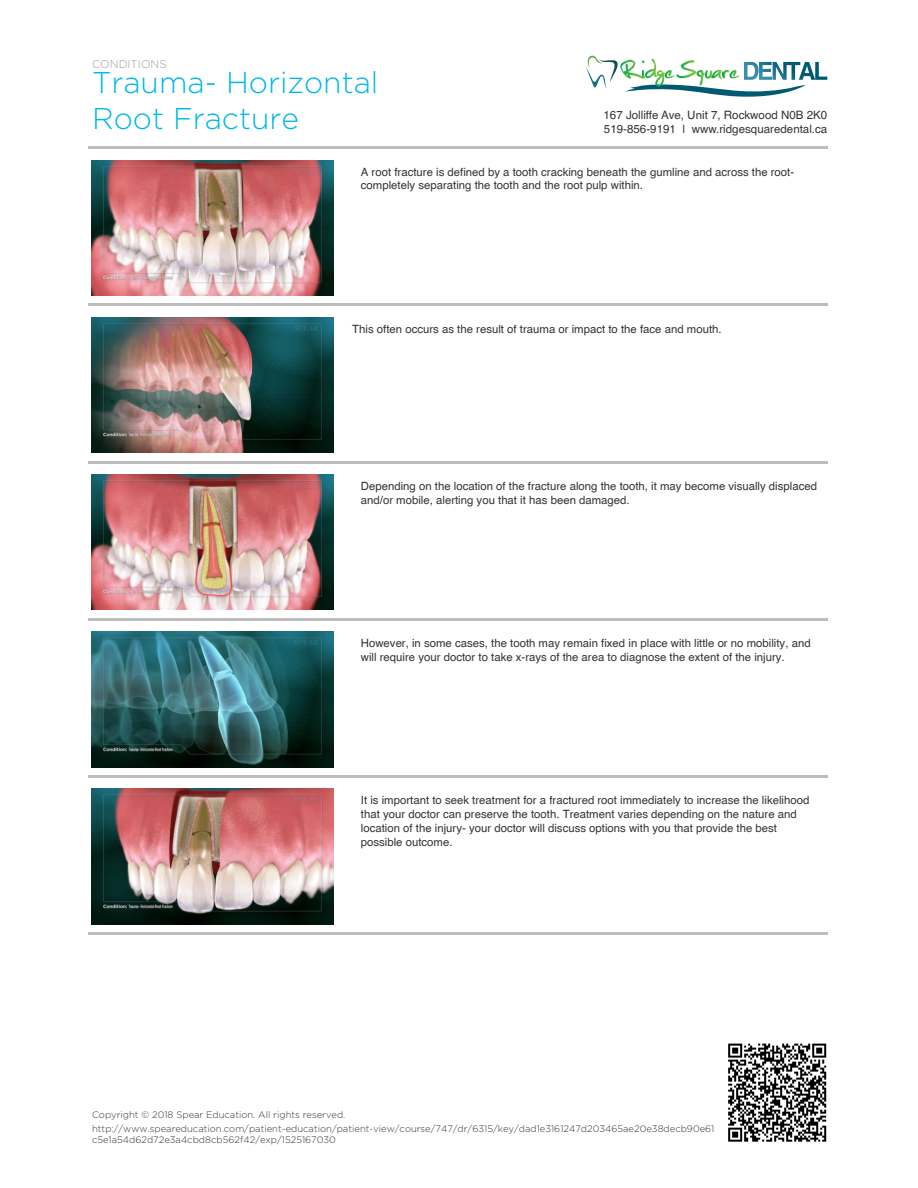
<style>
.page{position:relative;width:918px;height:1188px;background:#fff}
.page>*{position:absolute;margin:0;border:0;box-sizing:border-box;transform-origin:0 0}
.t1{font:300 30px/36px "Gotham HTF";color:#00b9e4}
.t2{font:11.55px/14px "Helvetica";color:#333}
.t3{font:11.4px/14px "Helvetica";color:#333}
.t4{font:300 11.25px "Gotham HTF";color:#9c9c9c}
.t5{font:300 9.45px/11.4px "Gotham HTF";color:#333}
</style>
<div class="page">
<svg style="left:728px;top:1043px;width:99px;height:99px"></svg>
<svg style="left:728px;top:1044px;width:98px;height:98px"></svg>
<hr style="left:89px;top:147px;width:739px;height:2px;background:#bdbdbd">
<img style="left:92px;top:160px;width:242px;height:136px">
<hr style="left:89px;top:304px;width:739px;height:2px;background:#bdbdbd">
<img style="left:92px;top:317px;width:242px;height:136px">
<hr style="left:89px;top:461px;width:739px;height:2px;background:#bdbdbd">
<img style="left:92px;top:475px;width:242px;height:135px">
<hr style="left:89px;top:618px;width:739px;height:2px;background:#bdbdbd">
<img style="left:92px;top:632px;width:242px;height:135px">
<hr style="left:89px;top:775px;width:739px;height:3px;background:#bdbdbd">
<img style="left:92px;top:789px;width:242px;height:135px">
<hr style="left:89px;top:933px;width:739px;height:2px;background:#bdbdbd">
<svg style="left:586px;top:55px;width:241px;height:42px"></svg>
<p class="t4" style="left:92px;top:58px;width:76px">CONDITIONS</p>
<h1 class="t1" style="left:92px;top:64px;width:288px">Trauma- Horizontal<br>Root Fracture</h1>
<p class="t2" style="left:604px;top:108px;width:225px">167 Jolliffe Ave, Unit 7, Rockwood N0B 2K0<br>519-856-9191 | www.ridgesquaredental.ca</p>
<p class="t3" style="left:361px;top:164px;width:435px">A root fracture is defined by a tooth cracking beneath the gumline and across the root&shy;completely separating the tooth and the root pulp within.</p>
<p class="t3" style="left:352px;top:321px;width:371px">This often occurs as the result of trauma or impact to the face and mouth.</p>
<p class="t3" style="left:361px;top:479px;width:458px">Depending on the location of the fracture along the tooth, it may become visually displaced and/or mobile, alerting you that it has been damaged.</p>
<p class="t3" style="left:361px;top:636px;width:451px">However, in some cases, the tooth may remain fixed in place with little or no mobility, and will require your doctor to take x-rays of the area to diagnose the extent of the injury.</p>
<p class="t3" style="left:361px;top:793px;width:450px">It is important to seek treatment for a fractured root immediately to increase the likelihood that your doctor can preserve the tooth. Treatment varies depending on the nature and location of the injury- your doctor will discuss options with you that provide the best possible outcome.</p>
<p class="t5" style="left:92px;top:1109px;width:255px">Copyright © 2018 Spear Education. All rights reserved.</p>
<p class="t5" style="left:92px;top:1123px;width:624px">http://www.speareducation.com/patient-education/patient-view/course/747/dr/6315/key/dad1e3161247d203465ae20e38decb90e61 c5e1a54d62d72e3a4cbd8cb562f42/exp/1525167030</p>
</div>
